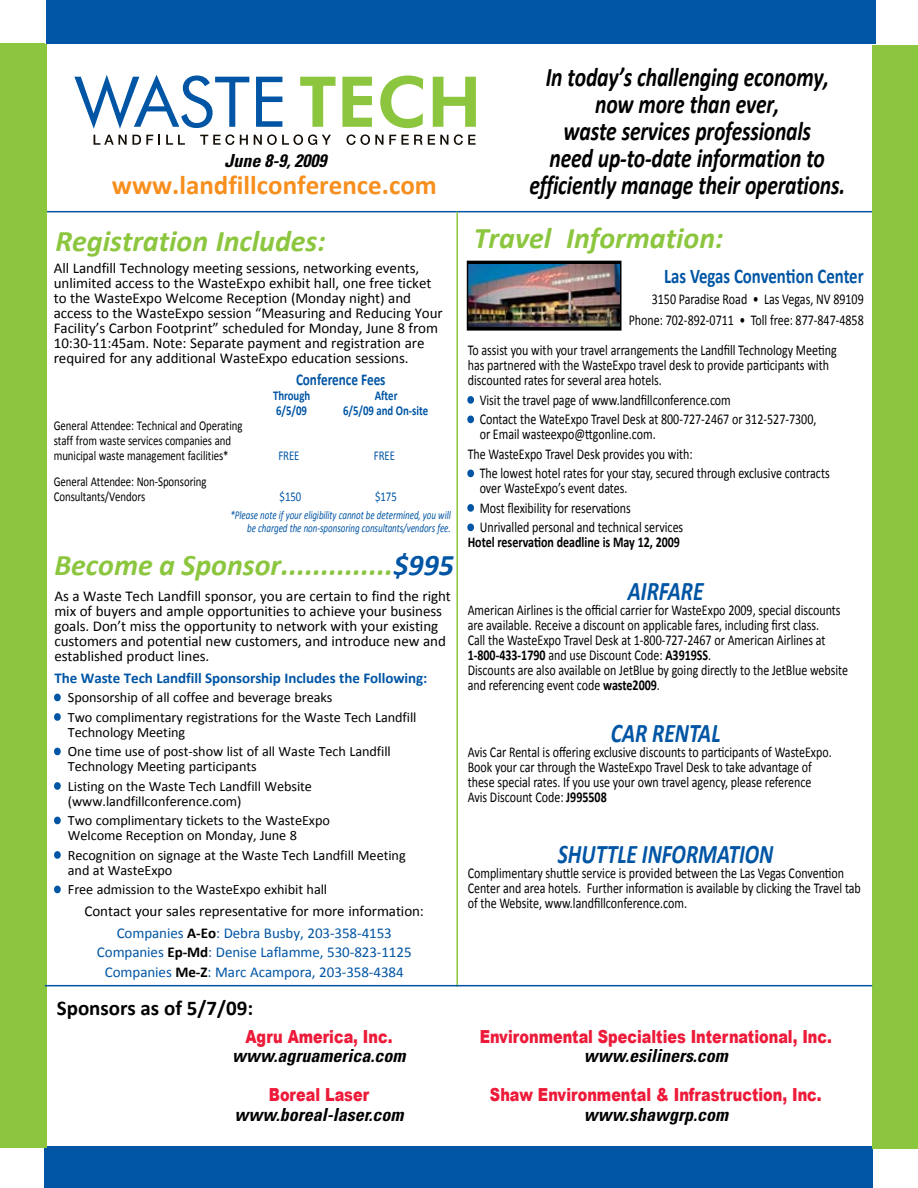
<style>
.page{position:relative;width:918px;height:1188px;background:#fff}
.page>*{position:absolute;margin:0;border:0;box-sizing:border-box;transform-origin:0 0}
.t1{font:italic 700 30px "Calibri";color:#8cc63f}
.t2{font:italic 700 27px/27px "Calibri";letter-spacing:-.01em;color:#000;text-align:center;scale:.8 1}
.t3{font:italic 700 27px "Calibri";color:#0055a4;scale:.8 1}
.t4{font:700 27px "Calibri";color:#f78f1e}
.t5{font:700 21px "Calibri";color:#0055a4;scale:.8 1}
.t6{font:700 21px "Calibri";color:#000}
.t7{font:900 18px "Arial";color:#ed1a39;scale:.8 1}
.t8{font:italic 700 condensed 18px "Univers LT Std";color:#000}
.t9{font:700 16.5px "Calibri";letter-spacing:-.005em;color:#0055a4;scale:.8 1}
.t10{font:15px/15px "Calibri";letter-spacing:-.005em;color:#000;scale:.8 1}
.t11{font:15px/15px "Calibri";letter-spacing:-.005em;color:#000}
.t12{font:15px/19.5px "Calibri";letter-spacing:-.005em;color:#0055a4;text-align:center}
.t13{font:700 15px "Calibri";letter-spacing:-.005em;color:#0055a4}
.t14{font:14.25px/15px "Calibri";letter-spacing:-.005em;color:#000}
.t15{font:13.5px/15px "Calibri";letter-spacing:-.005em;color:#000;scale:.8 1}
.t16{font:700 13.5px "Calibri";letter-spacing:-.005em;color:#0055a4;scale:.8 1}
.t17{font:13.5px "Calibri";letter-spacing:-.005em;color:#0055a4;scale:.8 1}
.t18{font:italic 12px/13.5px "Calibri";letter-spacing:-.005em;color:#0055a4;text-align:right;scale:.75 1}
.s1{color:#0055a4}
.s2{font-size:15px;color:#0055a4}
.s3{font-weight:700}
.s4{font-weight:700;color:#000}
</style>
<div class="page">
<svg style="left:54px;top:693px;width:7px;height:9px"></svg>
<svg style="left:54px;top:713px;width:7px;height:8px"></svg>
<svg style="left:54px;top:747px;width:7px;height:9px"></svg>
<svg style="left:54px;top:782px;width:7px;height:8px"></svg>
<svg style="left:54px;top:816px;width:7px;height:9px"></svg>
<svg style="left:54px;top:851px;width:7px;height:8px"></svg>
<svg style="left:54px;top:885px;width:7px;height:9px"></svg>
<hr style="left:45px;top:211px;width:833px;height:1px;background:#0055a4">
<svg style="left:342px;top:77px;width:30px;height:50px"></svg>
<svg style="left:380px;top:76px;width:43px;height:52px"></svg>
<svg style="left:433px;top:77px;width:43px;height:50px"></svg>
<svg style="left:74px;top:75px;width:262px;height:70px"></svg>
<svg style="left:347px;top:134px;width:36px;height:11px"></svg>
<svg style="left:389px;top:135px;width:59px;height:10px"></svg>
<svg style="left:454px;top:134px;width:22px;height:11px"></svg>
<hr style="left:456px;top:212px;width:2px;height:775px;background:#8cc63f">
<div style="left:468px;top:261px;width:153px;height:69px;background:linear-gradient(to right,#000,#000)"></div>
<img style="left:470px;top:265px;width:148px;height:62px">
<div style="left:467px;top:261px;width:154px;height:70px;border:2px solid #000"></div>
<div style="left:45px;top:1147px;width:828px;height:41px;background:#0055a4"></div>
<svg style="left:467px;top:396px;width:7px;height:8px"></svg>
<svg style="left:467px;top:415px;width:7px;height:9px"></svg>
<svg style="left:467px;top:469px;width:7px;height:9px"></svg>
<svg style="left:467px;top:504px;width:7px;height:8px"></svg>
<svg style="left:467px;top:523px;width:7px;height:9px"></svg>
<div style="left:46px;top:0;width:830px;height:44px;background:#0055a4"></div>
<div style="left:0;top:45px;width:47px;height:1103px;background:#8cc63f"></div>
<div style="left:872px;top:45px;width:46px;height:1104px;background:#8cc63f"></div>
<hr style="left:45px;top:985px;width:827px;height:1px;background:#0055a4">
<p class="t8" style="left:224px;top:149px;width:103px">June 8-9, 2009</p>
<h2 class="t4" style="left:112px;top:169px;width:326px">www.landfillconference.com</h2>
<h1 class="t1" style="left:55px;top:223px;width:272px">Registration Includes:</h1>
<p class="t11" style="left:54px;top:260px;width:390px">All Landfill Technology meeting sessions, networking events, unlimited access to the WasteExpo exhibit hall, one free ticket to the WasteExpo Welcome Reception (Monday night) and access to the WasteExpo session “Measuring and Reducing Your Facility’s Carbon Footprint” scheduled for Monday, June 8 from 10:30-11:45am. Note: Separate payment and registration are required for any additional WasteExpo education sessions.</p>
<p class="t9" style="left:296px;top:369px;width:113px">Conference Fees</p>
<p class="t16" style="left:273px;top:387px;width:48px">Through</p>
<p class="t16" style="left:375px;top:387px;width:30px">After</p>
<p class="t16" style="left:276px;top:402px;width:40px">6/5/09</p>
<p class="t16" style="left:343px;top:402px;width:108px">6/5/09 and On-site</p>
<p class="t15" style="left:54px;top:418px;width:238px">General Attendee: Technical and Operating staff from waste services companies and municipal waste management facilities*</p>
<p class="t17" style="left:278px;top:447px;width:28px">FREE</p>
<p class="t17" style="left:374px;top:447px;width:28px">FREE</p>
<p class="t15" style="left:54px;top:473px;width:192px">General Attendee: Non-Sponsoring<br>Consultants/Vendors</p>
<p class="t17" style="left:280px;top:488px;width:29px">$150</p>
<p class="t17" style="left:375px;top:488px;width:29px">$175</p>
<p class="t18" style="left:230px;top:507px;width:295px">*Please note if your eligibility cannot be determined, you will be charged the non-sponsoring consultants/vendors fee.</p>
<h1 class="t1" style="left:54px;top:547px;width:401px">Become a Sponsor..............<span class="s1">$995</span></h1>
<p class="t11" style="left:54px;top:588px;width:398px">As a Waste Tech Landfill sponsor, you are certain to find the right mix of buyers and ample opportunities to achieve your business goals. Don’t miss the opportunity to network with your existing customers and potential new customers, and introduce new and established product lines.</p>
<p class="t13" style="left:54px;top:668px;width:375px">The Waste Tech Landfill Sponsorship Includes the Following:</p>
<p class="t14" style="left:54px;top:689px;width:280px"><span class="s2">•</span> Sponsorship of all coffee and beverage breaks</p>
<p class="t14" style="left:68px;top:709px;width:350px;text-indent:-14px"><span class="s2">•</span> Two complimentary registrations for the Waste Tech Landfill<br>Technology Meeting</p>
<p class="t14" style="left:68px;top:743px;width:324px;text-indent:-14px"><span class="s2">•</span> One time use of post-show list of all Waste Tech Landfill<br>Technology Meeting participants</p>
<p class="t14" style="left:68px;top:778px;width:246px;text-indent:-14px"><span class="s2">•</span> Listing on the Waste Tech Landfill Website (www.landfillconference.com)</p>
<p class="t14" style="left:68px;top:812px;width:264px;text-indent:-14px"><span class="s2">•</span> Two complimentary tickets to the WasteExpo<br>Welcome Reception on Monday, June 8</p>
<p class="t14" style="left:68px;top:847px;width:339px;text-indent:-14px"><span class="s2">•</span> Recognition on signage at the Waste Tech Landfill Meeting and at WasteExpo</p>
<p class="t14" style="left:54px;top:881px;width:274px"><span class="s2">•</span> Free admission to the WasteExpo exhibit hall</p>
<p class="t11" style="left:85px;top:899px;width:341px;line-height:21.8px;text-align:center">Contact your sales representative for more information:<br><span class="s1">Companies</span> <span class="s3">A-Eo</span><span class="s1">: Debra Busby, 203-358-4153</span></p>
<p class="t12" style="left:97px;top:942px;width:316px">Companies <span class="s4">Ep-Md</span>: Denise Laflamme, 530-823-1125<br>Companies <span class="s4">Me-Z</span>: Marc Acampora, 203-358-4384</p>
<h3 class="t6" style="left:57px;top:995px;width:198px">Sponsors as of 5/7/09:</h3>
<p class="t7" style="left:245px;top:1023px;width:185px">Agru America, Inc.</p>
<p class="t8" style="left:232px;top:1045px;width:175px">www.agruamerica.com</p>
<p class="t7" style="left:269px;top:1082px;width:127px">Boreal Laser</p>
<p class="t8" style="left:234px;top:1103px;width:171px">www.boreal-laser.com</p>
<h2 class="t2" style="left:530px;top:62px;width:396px">In today’s challenging economy, now more than ever,<br>waste services professionals<br>need up-to-date information to efficiently manage their operations.</h2>
<h1 class="t1" style="left:474px;top:219px;width:251px">Travel Information:</h1>
<h3 class="t5" style="left:664px;top:263px;width:251px">Las Vegas Convention Center</h3>
<p class="t10" style="left:629px;top:288px;width:295px;line-height:21px;text-align:right">3150 Paradise Road • Las Vegas, NV 89109<br>Phone: 702-892-0711 • Toll free: 877-847-4858</p>
<p class="t10" style="left:468px;top:342px;width:463px">To assist you with your travel arrangements the Landfill Technology Meeting has partnered with the WasteExpo travel desk to provide participants with discounted rates for several area hotels.</p>
<p class="t10" style="left:468px;top:391px;width:330px"><span class="s1">•</span> Visit the travel page of www.landfillconference.com</p>
<p class="t10" style="left:480px;top:411px;width:422px;text-indent:-12px"><span class="s1">•</span> Contact the WateExpo Travel Desk at 800-727-2467 or 312-527-7300, or Email wasteexpo@ttgonline.com.</p>
<p class="t10" style="left:468px;top:445px;width:283px">The WasteExpo Travel Desk provides you with:</p>
<p class="t10" style="left:480px;top:465px;width:439px;text-indent:-12px"><span class="s1">•</span> The lowest hotel rates for your stay, secured through exclusive contracts over WasteExpo’s event dates.</p>
<p class="t10" style="left:468px;top:499px;width:205px"><span class="s1">•</span> Most flexibility for reservations</p>
<p class="t10" style="left:468px;top:519px;width:271px"><span class="s1">•</span> Unrivalled personal and technical services<br><span class="s3">Hotel reservation deadline is May 12, 2009</span></p>
<h2 class="t3" style="left:628px;top:574px;width:96px">AIRFARE</h2>
<p class="t10" style="left:468px;top:601px;width:477px">American Airlines is the official carrier for WasteExpo 2009, special discounts are available. Receive a discount on applicable fares, including first class.<br>Call the WasteExpo Travel Desk at 1-800-727-2467 or American Airlines at <span class="s3">1-800-433-1790</span> and use Discount Code: <span class="s3">A3919SS</span>.<br>Discounts are also available on JetBlue by going directly to the JetBlue website and referencing event code <span class="s3">waste2009</span>.</p>
<h2 class="t3" style="left:611px;top:716px;width:138px">CAR RENTAL</h2>
<p class="t10" style="left:468px;top:744px;width:457px">Avis Car Rental is offering exclusive discounts to participants of WasteExpo.<br>Book your car through the WasteExpo Travel Desk to take advantage of these special rates. If you use your own travel agency, please reference Avis Discount Code: <span class="s3">J995508</span></p>
<h2 class="t3" style="left:558px;top:837px;width:271px">SHUTTLE INFORMATION</h2>
<p class="t10" style="left:468px;top:865px;width:493px">Complimentary shuttle service is provided between the Las Vegas Convention<br>Center and area hotels. Further information is available by clicking the Travel tab of the Website, www.landfillconference.com.</p>
<p class="t7" style="left:480px;top:1023px;width:442px">Environmental Specialties International, Inc.</p>
<p class="t8" style="left:584px;top:1045px;width:146px">www.esiliners.com</p>
<p class="t7" style="left:490px;top:1082px;width:416px">Shaw Environmental &amp; Infrastruction, Inc.</p>
<p class="t8" style="left:584px;top:1103px;width:146px">www.shawgrp.com</p>
</div>
